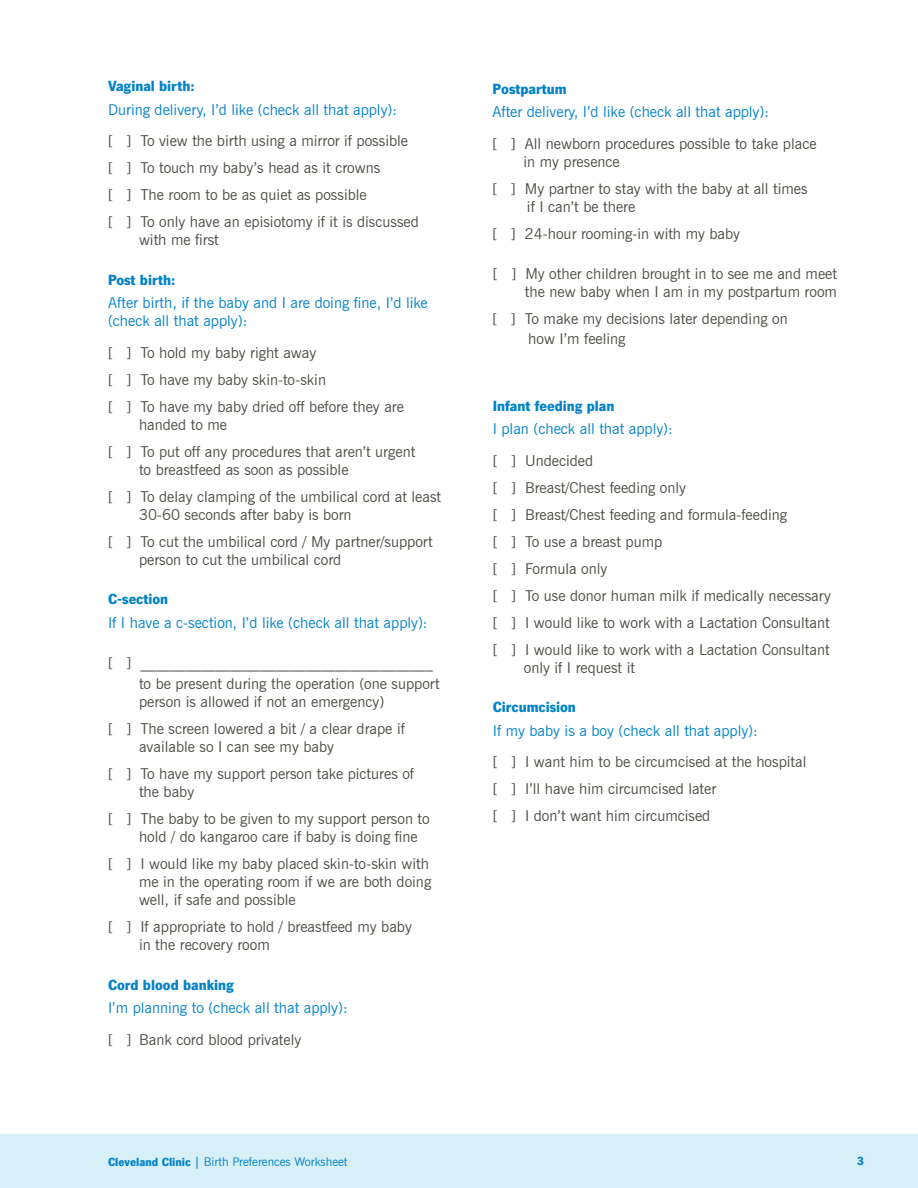
<style>
.page{position:relative;width:918px;height:1188px;background:#fff}
.page>*{position:absolute;margin:0;border:0;box-sizing:border-box;transform-origin:0 0}
.Sub-bullets{font:15px/18px "News Gothic BT";color:#4c4b43}
.Body_text{font:15px/18px "News Gothic BT";color:#0082c8}
.Sub-bullets-2{font:15px/23.4px "News Gothic BT";color:#0082c8}
.Body_text-2{font:900 15px "News Gothic LT Std";color:#0082c8}
.t1{font:12px "News Gothic BT";color:#0082c8}
.t2{font:900 12px "News Gothic LT Std";color:#0082c8}
.s1{font-family:"News Gothic LT Std";font-weight:900}
.s2{font-weight:700}
</style>
<div class="page">
<div style="left:0;top:1134px;width:918px;height:54px;background:#d7eff7"></div>
<p class="Body_text-2" style="left:108px;top:78px;width:88px">Vaginal birth:</p>
<p class="Body_text" style="left:108px;top:100px;width:291px">During delivery, I’d like (check all that apply):</p>
<p class="Sub-bullets" style="left:108px;top:132px;width:302px">[ ] To view the birth using a mirror if possible</p>
<p class="Sub-bullets" style="left:108px;top:159px;width:274px">[ ] To touch my baby’s head as it crowns</p>
<p class="Sub-bullets" style="left:108px;top:186px;width:260px">[ ] The room to be as quiet as possible</p>
<p class="Sub-bullets" style="left:139px;top:213px;width:281px;text-indent:-31px">[ ] To only have an episiotomy if it is discussed with me first</p>
<p class="Body_text-2" style="left:108px;top:271px;width:69px">Post birth:</p>
<p class="Body_text" style="left:108px;top:294px;width:321px">After birth, if the baby and I are doing fine, I’d like (check all that apply):</p>
<p class="Sub-bullets" style="left:108px;top:343px;width:210px">[ ] To hold my baby right away</p>
<p class="Sub-bullets" style="left:108px;top:370px;width:220px">[ ] To have my baby skin-to-skin</p>
<p class="Sub-bullets" style="left:139px;top:397px;width:266px;text-indent:-31px">[ ] To have my baby dried off before they are handed to me</p>
<p class="Sub-bullets" style="left:139px;top:442px;width:278px;text-indent:-31px">[ ] To put off any procedures that aren’t urgent to breastfeed as soon as possible</p>
<p class="Sub-bullets" style="left:139px;top:487px;width:304px;text-indent:-31px">[ ] To delay clamping of the umbilical cord at least<br>30-60 seconds after baby is born</p>
<p class="Sub-bullets" style="left:139px;top:532px;width:295px;text-indent:-31px">[ ] To cut the umbilical cord / My partner/support person to cut the umbilical cord</p>
<p class="Body_text-2" style="left:108px;top:591px;width:62px">C-section</p>
<p class="Body_text" style="left:108px;top:613px;width:321px">If I have a c-section, I’d like (check all that apply):</p>
<p class="Sub-bullets" style="left:139px;top:652px;width:302px;line-height:21px;text-indent:-31px">[ ] _______________________________________ to be present during the operation (one support</p>
<p class="Sub-bullets" style="left:139px;top:693px;width:247px">person is allowed if not an emergency)</p>
<p class="Sub-bullets" style="left:139px;top:720px;width:267px;text-indent:-31px">[ ] The screen lowered a bit / a clear drape if available so I can see my baby</p>
<p class="Sub-bullets" style="left:139px;top:765px;width:277px;text-indent:-31px">[ ] To have my support person take pictures of the baby</p>
<p class="Sub-bullets" style="left:139px;top:810px;width:292px;text-indent:-31px">[ ] The baby to be given to my support person to hold / do kangaroo care if baby is doing fine</p>
<p class="Sub-bullets" style="left:139px;top:855px;width:294px;text-indent:-31px">[ ] I would like my baby placed skin-to-skin with me in the operating room if we are both doing well, if safe and possible</p>
<p class="Sub-bullets" style="left:139px;top:918px;width:274px;text-indent:-31px">[ ] If appropriate to hold / breastfeed my baby in the recovery room</p>
<p class="Sub-bullets-2" style="left:108px;top:973px;width:241px"><span class="s1">Cord blood banking<br></span>I’m planning to (check all that apply):</p>
<p class="Sub-bullets" style="left:108px;top:1030px;width:195px">[ ] Bank cord blood privately</p>
<p class="Sub-bullets-2" style="left:492px;top:77px;width:278px"><span class="s1">Postpartum<br></span>After delivery, I’d like (check all that apply):</p>
<p class="Sub-bullets" style="left:524px;top:135px;width:295px;text-indent:-31px">[ ] All newborn procedures possible to take place in my presence</p>
<p class="Sub-bullets" style="left:527px;top:180px;width:282px;text-indent:-34px">[ ] My partner to stay with the baby at all times if I can’t be there</p>
<p class="Sub-bullets" style="left:492px;top:225px;width:249px">[ ] 24-hour rooming-in with my baby</p>
<p class="Sub-bullets" style="left:493px;top:265px;width:346px;text-align:right">[ ] My other children brought in to see me and meet the new baby when I am in my postpartum room</p>
<p class="Sub-bullets" style="left:528px;top:309px;width:261px;line-height:19.4px;text-indent:-36px">[ ] To make my decisions later depending on how I’m feeling</p>
<p class="Body_text-2" style="left:493px;top:397px;width:123px">Infant feeding plan</p>
<p class="Body_text" style="left:493px;top:420px;width:182px">I plan (check all that apply):</p>
<p class="Sub-bullets" style="left:493px;top:451px;width:102px">[ ] Undecided</p>
<p class="Sub-bullets" style="left:493px;top:478px;width:195px">[ ] Breast/Chest feeding only</p>
<p class="Sub-bullets" style="left:493px;top:505px;width:296px">[ ] Breast/Chest feeding and formula-feeding</p>
<p class="Sub-bullets" style="left:493px;top:532px;width:171px">[ ] To use a breast pump</p>
<p class="Sub-bullets" style="left:493px;top:559px;width:116px">[ ] Formula only</p>
<p class="Sub-bullets" style="left:493px;top:586px;width:340px">[ ] To use donor human milk if medically necessary</p>
<p class="Sub-bullets" style="left:493px;top:613px;width:338px">[ ] I would like to work with a Lactation Consultant</p>
<p class="Sub-bullets" style="left:524px;top:640px;width:307px;text-indent:-31px">[ ] I would like to work with a Lactation Consultant only if I request it</p>
<p class="Sub-bullets-2" style="left:493px;top:695px;width:267px"><span class="s1">Circumcision<br></span>If my baby is a boy (check all that apply):</p>
<p class="Sub-bullets" style="left:493px;top:748px;width:315px;line-height:27px">[ ] I want him to be circumcised at the hospital [ ] I’ll have him circumcised later<br>[ ] I don’t want him circumcised</p>
<p class="t1" style="left:108px;top:1154px;width:241px"><span class="s1">Cleveland Clinic</span> <span class="s2">|</span> Birth Preferences Worksheet</p>
<p class="t2" style="left:857px;top:1154px;width:8px">3</p>
</div>
